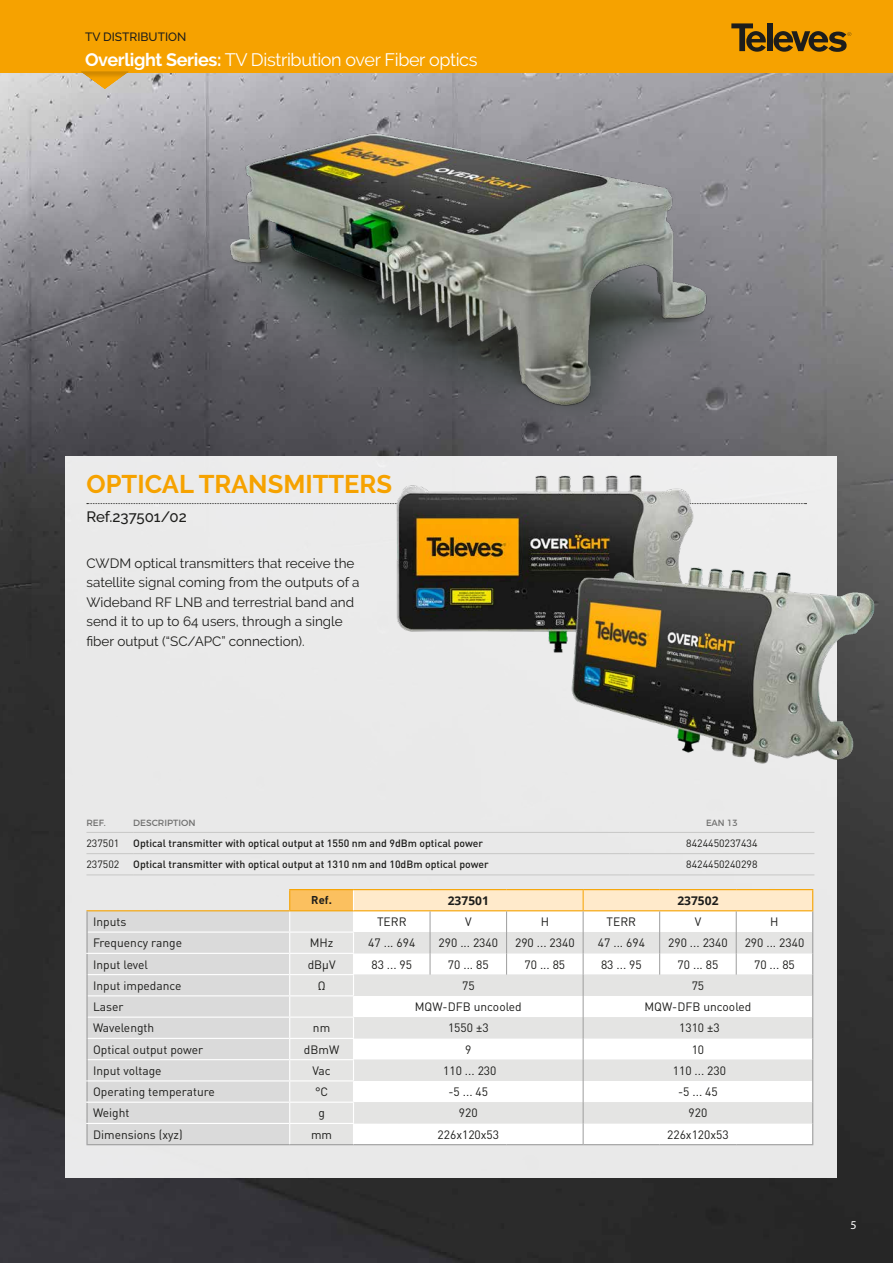
<style>
.page{position:relative;width:893px;height:1263px;background:#fff}
.page>*{position:absolute;margin:0;border:0;box-sizing:border-box;transform-origin:0 0}
.t1{font:700 25.5px "Raleway";color:#f6a200}
.t2{font:18px "Raleway";letter-spacing:-.02em;color:#fff}
.t3{font:500 15px "Raleway";color:#1d1d1b}
.t4{font:13.5px/19.5px "Raleway";color:#1d1d1b}
.t5{font:12px "DIN Pro";color:#1d1d1b}
.t6{font:500 12px "Raleway";color:#1d1d1b}
.t7{font:700 12px "Open Sans";color:#1d1d1b}
.t8{font:12px "Myriad Pro";color:#fff}
.t9{font:700 11.25px "DIN Pro";color:#1d1d1b}
.t10{font:500 10.5px "DIN Pro";color:#1d1d1b}
.t11{font:10.5px "DIN Pro";color:#1d1d1b}
.t12{font:9px "Montserrat";color:#70706f}
.t13{font:9px "Montserrat";color:#70706f;scale:.95 1}
.s1{font-weight:700}
</style>
<div class="page">
<img style="left:0;top:72px;width:893px;height:1191px">
<div style="left:0;top:0;width:893px;height:72px;background:#f6a200"></div>
<svg style="left:731px;top:23px;width:35px;height:29px"></svg>
<div style="left:767px;top:23px;width:5px;height:28px;background:#1d1d1b"></div>
<svg style="left:773px;top:31px;width:78px;height:21px"></svg>
<div style="left:80px;top:70px;width:51px;height:21px;background:#1d1d1b;opacity:.18"></div>
<div style="left:65px;top:457px;width:771px;height:721px;background:#e9e9e9"></div>
<hr style="left:86px;top:953px;width:204px;height:1px;background:#fff">
<hr style="left:86px;top:1080px;width:204px;height:1px;background:#fff">
<hr style="left:86px;top:1123px;width:204px;height:1px;background:#fff">
<hr style="left:86px;top:1144px;width:204px;height:1px;background:#9d9d9d">
<hr style="left:86px;top:910px;width:204px;height:1px;background:#f6a200">
<hr style="left:86px;top:911px;width:2px;height:21px;background:#9d9d9d">
<hr style="left:86px;top:932px;width:2px;height:21px;background:#9d9d9d">
<hr style="left:86px;top:1081px;width:2px;height:20px;background:#9d9d9d">
<hr style="left:86px;top:1124px;width:2px;height:20px;background:#9d9d9d">
<hr style="left:86px;top:954px;width:2px;height:20px;background:#9d9d9d">
<hr style="left:86px;top:974px;width:2px;height:22px;background:#9d9d9d">
<hr style="left:86px;top:996px;width:2px;height:21px;background:#9d9d9d">
<hr style="left:86px;top:1017px;width:2px;height:21px;background:#9d9d9d">
<hr style="left:86px;top:1038px;width:2px;height:22px;background:#9d9d9d">
<hr style="left:86px;top:1060px;width:2px;height:20px;background:#9d9d9d">
<hr style="left:86px;top:1103px;width:2px;height:20px;background:#9d9d9d">
<hr style="left:289px;top:889px;width:64px;height:1px;background:#f6a200">
<hr style="left:353px;top:889px;width:77px;height:1px;background:#f6a200">
<hr style="left:430px;top:889px;width:77px;height:1px;background:#f6a200">
<hr style="left:507px;top:889px;width:76px;height:1px;background:#f6a200">
<hr style="left:583px;top:889px;width:77px;height:1px;background:#f6a200">
<hr style="left:660px;top:889px;width:76px;height:1px;background:#f6a200">
<hr style="left:736px;top:889px;width:77px;height:1px;background:#f6a200">
<svg style="left:87px;top:890px;width:726px;height:255px"></svg>
<hr style="left:86px;top:1101px;width:204px;height:2px;background:#fff">
<svg style="left:87px;top:503px;width:719px;height:1px"></svg>
<hr style="left:86px;top:832px;width:47px;height:1px;background:#c7c7c6">
<hr style="left:86px;top:853px;width:47px;height:1px;background:#c7c7c6">
<hr style="left:86px;top:875px;width:47px;height:1px;background:#c7c7c6">
<hr style="left:133px;top:832px;width:496px;height:1px;background:#c7c7c6">
<hr style="left:133px;top:853px;width:496px;height:1px;background:#c7c7c6">
<hr style="left:133px;top:875px;width:496px;height:1px;background:#c7c7c6">
<hr style="left:629px;top:832px;width:185px;height:1px;background:#c7c7c6">
<hr style="left:629px;top:853px;width:185px;height:1px;background:#c7c7c6">
<hr style="left:629px;top:875px;width:185px;height:1px;background:#c7c7c6">
<img style="left:356px;top:475px;width:371px;height:157px">
<img style="left:535px;top:520px;width:358px;height:302px">
<img style="left:205px;top:428px;width:505px;height:13px">
<img style="left:191px;top:109px;width:519px;height:319px">
<p class="t6" style="left:85px;top:30px;width:103px">TV DISTRIBUTION</p>
<h2 class="t2" style="left:85px;top:49px;width:394px"><span class="s1">Overlight Series:</span> TV Distribution over Fiber optics</h2>
<h1 class="t1" style="left:86px;top:469px;width:307px">OPTICAL TRANSMITTERS</h1>
<p class="t3" style="left:86px;top:508px;width:102px">Ref.237501/02</p>
<p class="t4" style="left:86px;top:553px;width:275px">CWDM optical transmitters that receive the satellite signal coming from the outputs of a Wideband RF LNB and terrestrial band and send it to up to 64 users, through a single fiber output (“SC/APC” connection).</p>
<p class="t12" style="left:86px;top:816px;width:21px">REF.</p>
<p class="t12" style="left:133px;top:816px;width:64px">DESCRIPTION</p>
<p class="t13" style="left:706px;top:816px;width:35px">EAN 13</p>
<p class="t11" style="left:86px;top:837px;width:34px">237501</p>
<p class="t10" style="left:133px;top:836px;width:351px">Optical transmitter with optical output at 1550 nm and 9dBm optical power</p>
<p class="t11" style="left:686px;top:837px;width:73px">8424450237434</p>
<p class="t11" style="left:86px;top:858px;width:34px">237502</p>
<p class="t10" style="left:133px;top:857px;width:357px">Optical transmitter with optical output at 1310 nm and 10dBm optical power</p>
<p class="t11" style="left:686px;top:858px;width:73px">8424450240298</p>
<p class="t9" style="left:311px;top:892px;width:22px">Ref.</p>
<p class="t7" style="left:448px;top:892px;width:43px">237501</p>
<p class="t7" style="left:677px;top:892px;width:43px">237502</p>
<p class="t5" style="left:93px;top:914px;width:35px">Inputs</p>
<p class="t5" style="left:377px;top:914px;width:31px">TERR</p>
<p class="t5" style="left:465px;top:914px;width:8px">V</p>
<p class="t5" style="left:541px;top:914px;width:10px">H</p>
<p class="t5" style="left:607px;top:914px;width:31px">TERR</p>
<p class="t5" style="left:695px;top:914px;width:8px">V</p>
<p class="t5" style="left:770px;top:914px;width:10px">H</p>
<p class="t5" style="left:93px;top:935px;width:91px">Frequency range</p>
<p class="t5" style="left:310px;top:935px;width:25px">MHz</p>
<p class="t5" style="left:368px;top:935px;width:49px">47 ... 694</p>
<p class="t5" style="left:439px;top:935px;width:61px">290 ... 2340</p>
<p class="t5" style="left:515px;top:935px;width:61px">290 ... 2340</p>
<p class="t5" style="left:598px;top:935px;width:49px">47 ... 694</p>
<p class="t5" style="left:668px;top:935px;width:61px">290 ... 2340</p>
<p class="t5" style="left:745px;top:935px;width:61px">290 ... 2340</p>
<p class="t5" style="left:93px;top:957px;width:57px">Input level</p>
<p class="t5" style="left:308px;top:957px;width:29px">dBμV</p>
<p class="t5" style="left:371px;top:957px;width:42px">83 ... 95</p>
<p class="t5" style="left:448px;top:957px;width:42px">70 ... 85</p>
<p class="t5" style="left:524px;top:957px;width:42px">70 ... 85</p>
<p class="t5" style="left:601px;top:957px;width:42px">83 ... 95</p>
<p class="t5" style="left:678px;top:957px;width:42px">70 ... 85</p>
<p class="t5" style="left:754px;top:957px;width:42px">70 ... 85</p>
<p class="t5" style="left:93px;top:978px;width:90px">Input impedance</p>
<p class="t5" style="left:318px;top:978px;width:9px">Ω</p>
<p class="t5" style="left:462px;top:978px;width:14px">75</p>
<p class="t5" style="left:692px;top:978px;width:14px">75</p>
<p class="t5" style="left:93px;top:999px;width:32px">Laser</p>
<p class="t5" style="left:415px;top:999px;width:109px">MQW-DFB uncooled</p>
<p class="t5" style="left:644px;top:999px;width:109px">MQW-DFB uncooled</p>
<p class="t5" style="left:93px;top:1020px;width:63px">Wavelength</p>
<p class="t5" style="left:313px;top:1020px;width:19px">nm</p>
<p class="t5" style="left:448px;top:1020px;width:42px">1550 ±3</p>
<p class="t5" style="left:679px;top:1020px;width:42px">1310 ±3</p>
<p class="t5" style="left:93px;top:1042px;width:112px">Optical output power</p>
<p class="t5" style="left:304px;top:1042px;width:37px">dBmW</p>
<p class="t5" style="left:465px;top:1042px;width:8px">9</p>
<p class="t5" style="left:692px;top:1042px;width:14px">10</p>
<p class="t5" style="left:93px;top:1063px;width:70px">Input voltage</p>
<p class="t5" style="left:312px;top:1063px;width:20px">Vac</p>
<p class="t5" style="left:443px;top:1063px;width:55px">110 ... 230</p>
<p class="t5" style="left:673px;top:1063px;width:55px">110 ... 230</p>
<p class="t5" style="left:93px;top:1084px;width:123px">Operating temperature</p>
<p class="t5" style="left:315px;top:1084px;width:15px">°C</p>
<p class="t5" style="left:449px;top:1084px;width:41px">-5 ... 45</p>
<p class="t5" style="left:678px;top:1084px;width:41px">-5 ... 45</p>
<p class="t5" style="left:93px;top:1105px;width:38px">Weight</p>
<p class="t5" style="left:318px;top:1105px;width:8px">g</p>
<p class="t5" style="left:459px;top:1105px;width:20px">920</p>
<p class="t5" style="left:689px;top:1105px;width:20px">920</p>
<p class="t5" style="left:93px;top:1127px;width:91px">Dimensions (xyz)</p>
<p class="t5" style="left:311px;top:1127px;width:23px">mm</p>
<p class="t5" style="left:438px;top:1127px;width:63px">226x120x53</p>
<p class="t5" style="left:667px;top:1127px;width:63px">226x120x53</p>
<p class="t8" style="left:850px;top:1218px;width:8px">5</p>
</div>
